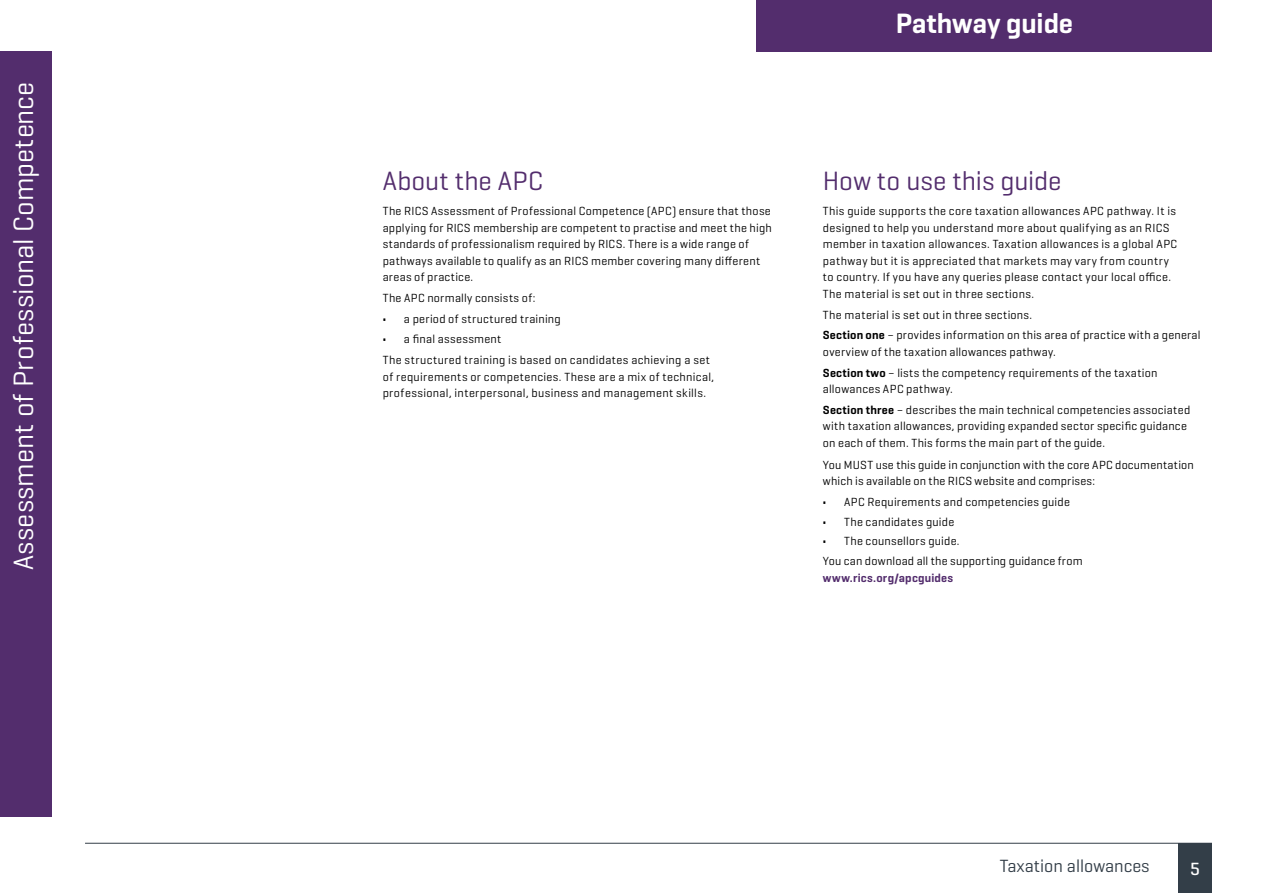
<style>
.page{position:relative;width:1263px;height:893px;background:#fff}
.page>*{position:absolute;margin:0;border:0;box-sizing:border-box;transform-origin:0 0}
.t1{font:28.5px "Geogrotesque";letter-spacing:.01em;color:#fff}
.t2{font:600 28.5px "Geogrotesque";letter-spacing:-.005em;color:#fff}
.t3{font:27px "Geogrotesque";letter-spacing:-.005em;color:#532d6d}
.t4{font:18px "Geogrotesque";color:#333e48}
.t5{font:500 18px "Geogrotesque";color:#fff}
.t6{font:12px/16.5px "Geogrotesque";letter-spacing:.025em;color:#000}
.t7{font:600 12px "Geogrotesque";letter-spacing:.015em;color:#532d6d}
.s1{font-weight:700}
.s2{font-weight:600}
</style>
<div class="page">
<div style="left:1178px;top:843px;width:34px;height:50px;background:#333e48"></div>
<hr style="left:85px;top:843px;width:1127px;height:1px;background:#333e48">
<div style="left:0;top:51px;width:51px;height:765px;background:#532d6d"></div>
<div style="left:757px;top:0;width:455px;height:51px;background:#532d6d"></div>
<h1 class="t1" style="left:6px;top:570px;width:490px;rotate:-90deg">Assessment of Professional Competence</h1>
<h1 class="t2" style="left:896px;top:6px;width:179px">Pathway guide</h1>
<h2 class="t3" style="left:383px;top:164px;width:162px">About the APC</h2>
<p class="t6" style="left:383px;top:203px;width:391px">The RICS Assessment of Professional Competence (APC) ensure that those applying for RICS membership are competent to practise and meet the high standards of professionalism required by RICS. There is a wide range of pathways available to qualify as an RICS member covering many different areas of practice.</p>
<p class="t6" style="left:383px;top:289px;width:154px">The APC normally consists of:</p>
<p class="t6" style="left:383px;top:310px;width:180px"><span class="s1">•</span> a period of structured training</p>
<p class="t6" style="left:383px;top:327px;width:329px;line-height:21.8px"><span class="s1">•</span> a final assessment<br>The structured training is based on candidates achieving a set</p>
<p class="t6" style="left:383px;top:368px;width:333px">of requirements or competencies. These are a mix of technical, professional, interpersonal, business and management skills.</p>
<h2 class="t3" style="left:823px;top:164px;width:240px">How to use this guide</h2>
<p class="t6" style="left:823px;top:203px;width:356px">This guide supports the core taxation allowances APC pathway. It is designed to help you understand more about qualifying as an RICS member in taxation allowances. Taxation allowances is a global APC pathway but it is appreciated that markets may vary from country to country. If you have any queries please contact your local office.<br>The material is set out in three sections.</p>
<p class="t6" style="left:823px;top:304px;width:379px;line-height:20.7px">The material is set out in three sections.<br><span class="s2">Section one</span> – provides information on this area of practice with a general</p>
<p class="t6" style="left:823px;top:341px;width:336px;line-height:20.7px">overview of the taxation allowances pathway.<br><span class="s2">Section two</span> – lists the competency requirements of the taxation</p>
<p class="t6" style="left:823px;top:378px;width:369px;line-height:20.7px">allowances APC pathway.<br><span class="s2">Section three</span> – describes the main technical competencies associated</p>
<p class="t6" style="left:823px;top:418px;width:366px">with taxation allowances, providing expanded sector specific guidance on each of them. This forms the main part of the guide.</p>
<p class="t6" style="left:823px;top:456px;width:372px">You MUST use this guide in conjunction with the core APC documentation which is available on the RICS website and comprises:</p>
<p class="t6" style="left:823px;top:493px;width:249px"><span class="s1">•</span> APC Requirements and competencies guide</p>
<p class="t6" style="left:823px;top:513px;width:133px"><span class="s1">•</span> The candidates guide</p>
<p class="t6" style="left:823px;top:531px;width:261px;line-height:19.6px"><span class="s1">•</span> The counsellors guide.<br>You can download all the supporting guidance from</p>
<p class="t7" style="left:823px;top:570px;width:132px">www.rics.org/apcguides</p>
<h3 class="t4" style="left:1000px;top:854px;width:151px">Taxation allowances</h3>
<h3 class="t5" style="left:1190px;top:857px;width:11px">5</h3>
</div>
